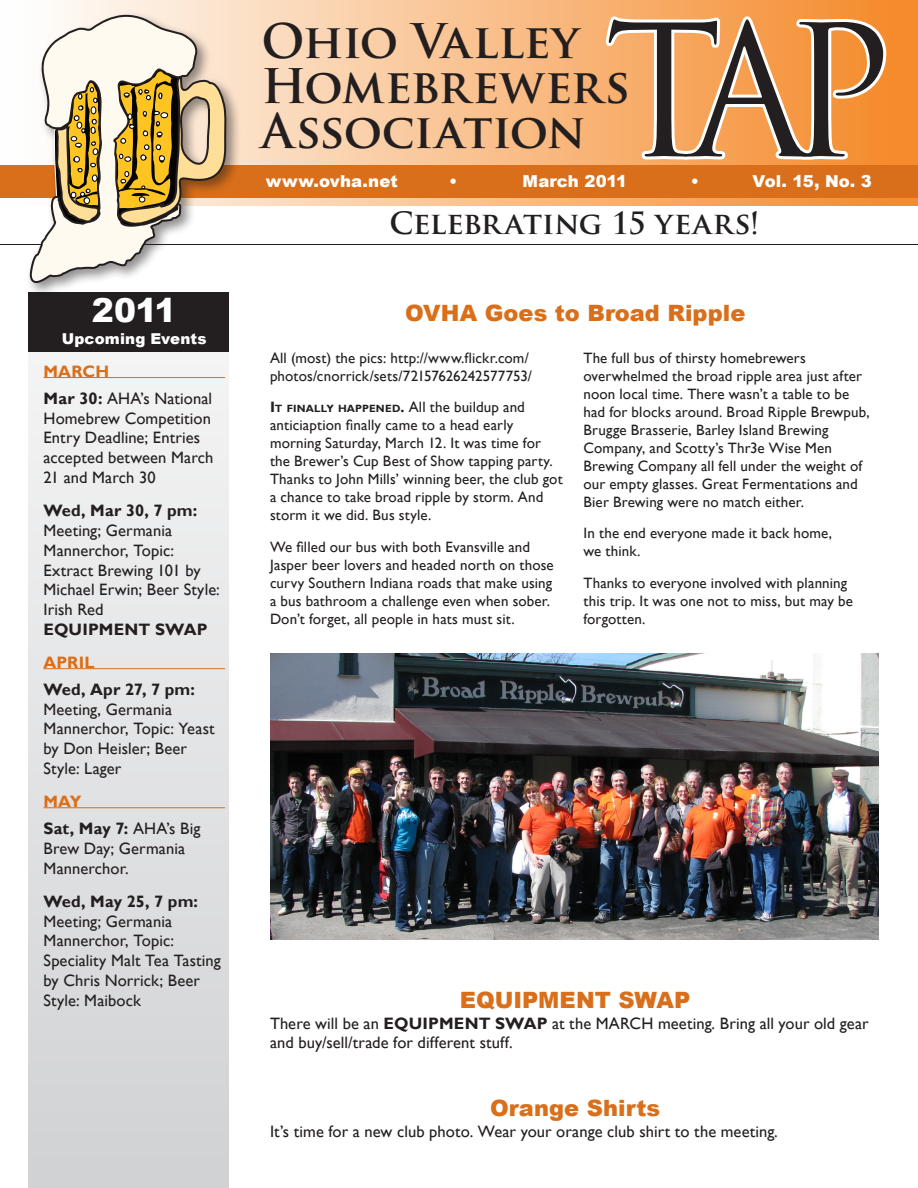
<style>
.page{position:relative;width:918px;height:1188px;background:#fff}
.page>*{position:absolute;margin:0;border:0;box-sizing:border-box;transform-origin:0 0}
.t1{font:178.05px "Trajan Pro";color:#231f20;scale:.96 1}
.t2{font:700 46.5px/45px "Trajan Pro";letter-spacing:-.015em;color:#231f20}
.t3{font:900 33px "Arial";color:#fff}
.t4{font:700 30px "Trajan Pro";color:#231f20}
.t5{font:900 22.5px "Arial";color:#d96f1a}
.t6{font:16.5px/19.8px "Gill Sans";letter-spacing:.005em;color:#231f20}
.t7{font:900 16.5px "Arial";letter-spacing:.005em;color:#fff}
.t8{font:700 16.5px "Gill Sans";letter-spacing:.01em;color:#d96f1a}
.t9{font:15px/18px "Gill Sans";letter-spacing:.01em;color:#231f20}
.t10{font:900 15px "Arial";letter-spacing:.01em;color:#fff}
.t11{font:700 10.5px "Gill Sans";letter-spacing:.015em;color:#231f20}
.s1{font-weight:700}
.s2{font-size:15px}
.s3{font-weight:400;font-size:15px}
</style>
<div class="page">
<div style="left:0;top:0;width:918px;height:206px;background:linear-gradient(to right,#fff,#f48827)"></div>
<div style="left:28px;top:315px;width:202px;height:873px;background:linear-gradient(to bottom,#f5f5f6,#d0d1d3)"></div>
<div style="left:0;top:165px;width:918px;height:33px;background:#d96f1a"></div>
<svg style="left:603px;top:13px;width:286px;height:150px"></svg>
<div style="left:28px;top:292px;width:202px;height:60px;background:#231f20"></div>
<hr style="left:44px;top:377px;width:181px;height:1px;background:#d96f1a">
<hr style="left:44px;top:668px;width:181px;height:1px;background:#d96f1a">
<hr style="left:44px;top:807px;width:181px;height:1px;background:#d96f1a">
<hr style="left:0;top:244px;width:918px;height:1px;background:#231f20">
<div style="left:26px;top:11px;width:215px;height:287px;background:#231f20;opacity:.5"></div>
<svg style="left:30px;top:15px;width:168px;height:268px;fill:#fefaef"></svg>
<svg style="left:54px;top:58px;width:173px;height:170px"></svg>
<img style="left:270px;top:654px;width:609px;height:285px">
<h1 class="t3" style="left:92px;top:286px;width:86px">2011</h1>
<h2 class="t10" style="left:62px;top:328px;width:146px">Upcoming Events</h2>
<p class="t8" style="left:44px;top:362px;width:67px">MARCH</p>
<p class="t6" style="left:44px;top:389px;width:171px"><span class="s1">Mar 30:</span> AHA’s National<br>Homebrew Competition<br>Entry Deadline; Entries accepted between March<br>21 and March 30</p>
<p class="t6" style="left:44px;top:501px;width:178px"><span class="s1">Wed, Mar 30, 7 pm:<br></span>Meeting; Germania<br>Mannerchor, Topic:<br>Extract Brewing 101 by<br>Michael Erwin; Beer Style:<br>Irish Red<br><span class="s1">EQUIPMENT SWAP</span></p>
<p class="t8" style="left:44px;top:653px;width:53px">APRIL</p>
<p class="t6" style="left:44px;top:680px;width:173px"><span class="s1">Wed, Apr 27, 7 pm:<br></span>Meeting, Germania<br>Mannerchor, Topic: Yeast by Don Heisler; Beer<br>Style: Lager</p>
<p class="t8" style="left:44px;top:792px;width:40px">MAY</p>
<p class="t6" style="left:44px;top:819px;width:159px"><span class="s1">Sat, May 7:</span> AHA’s Big<br>Brew Day; Germania<br>Mannerchor.</p>
<p class="t6" style="left:44px;top:892px;width:179px"><span class="s1">Wed, May 25, 7 pm:<br></span>Meeting; Germania<br>Mannerchor, Topic:<br>Speciality Malt Tea Tasting by Chris Norrick; Beer<br>Style: Maibock</p>
<p class="t1" style="left:604px;top:-22px;width:302px">TAP</p>
<p class="t7" style="left:691px;top:169px;width:10px">•</p>
<p class="t7" style="left:753px;top:169px;width:121px">Vol. 15, No. 3</p>
<p class="t2" style="left:261px;top:20px;width:370px">Ohio Valley<br>Homebrewers<br>Association</p>
<p class="t7" style="left:266px;top:169px;width:133px">www.ovha.net</p>
<p class="t7" style="left:449px;top:169px;width:10px">•</p>
<p class="t7" style="left:523px;top:169px;width:106px">March 2011</p>
<h2 class="t4" style="left:389px;top:204px;width:372px">Celebrating 15 years!</h2>
<h1 class="t5" style="left:405px;top:297px;width:342px">OVHA Goes to Broad Ripple</h1>
<h2 class="t9" style="left:270px;top:349px;width:264px">All (most) the pics: http://www.flickr.com/ photos/cnorrick/sets/72157626242577753/</h2>
<h2 class="t11" style="left:270px;top:403px;width:256px"><span class="s2">I</span>T FI NALLY HAPPENED<span class="s2">.</span> <span class="s3">All the buildup and</span></h2>
<h2 class="t9" style="left:270px;top:417px;width:294px">anticiaption finally came to a head early morning Saturday, March 12. It was time for the Brewer’s Cup Best of Show tapping party.<br>Thanks to John Mills’ winning beer, the club got a chance to take broad ripple by storm. And storm it we did. Bus style.</h2>
<h2 class="t9" style="left:270px;top:538px;width:285px">We filled our bus with both Evansville and Jasper beer lovers and headed north on those curvy Southern Indiana roads that make using a bus bathroom a challenge even when sober.<br>Don’t forget, all people in hats must sit.</h2>
<h2 class="t9" style="left:584px;top:349px;width:288px">The full bus of thirsty homebrewers overwhelmed the broad ripple area just after noon local time. There wasn’t a table to be had for blocks around. Broad Ripple Brewpub, Brugge Brasserie, Barley Island Brewing Company, and Scotty’s Thr3e Wise Men Brewing Company all fell under the weight of our empty glasses. Great Fermentations and Bier Brewing were no match either.</h2>
<h2 class="t9" style="left:584px;top:525px;width:250px">In the end everyone made it back home, we think.</h2>
<h2 class="t9" style="left:584px;top:574px;width:271px">Thanks to everyone involved with planning this trip. It was one not to miss, but may be forgotten.</h2>
<h1 class="t5" style="left:460px;top:984px;width:232px">EQUIPMENT SWAP</h1>
<h2 class="t6" style="left:270px;top:1013px;width:600px">There will be an <span class="s1">EQUIPMENT SWAP</span> at the MARCH meeting. Bring all your old gear and buy/sell/trade for different stuff.</h2>
<h1 class="t5" style="left:490px;top:1092px;width:172px">Orange Shirts</h1>
<h2 class="t6" style="left:270px;top:1121px;width:509px">It’s time for a new club photo. Wear your orange club shirt to the meeting.</h2>
</div>
